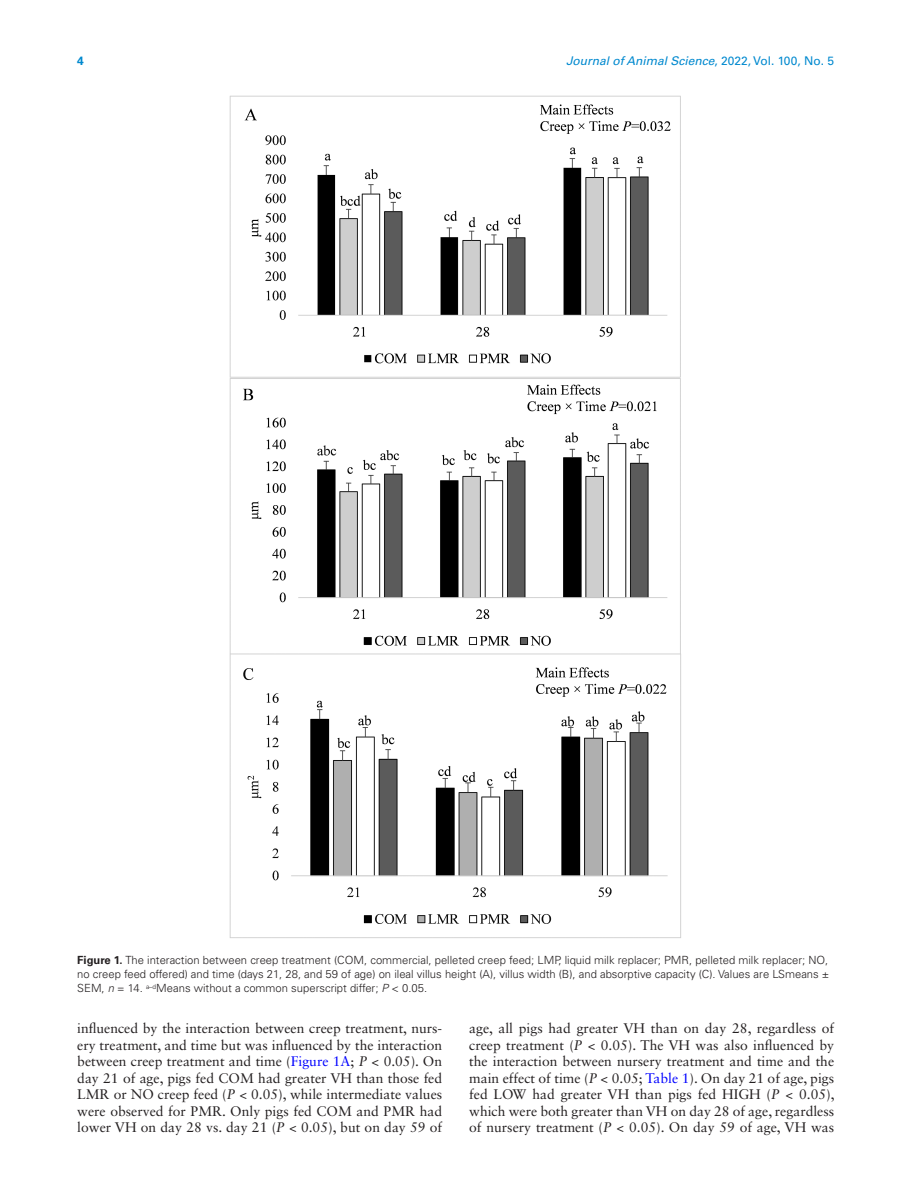
<style>
.page{position:relative;width:920px;height:1201px;background:#fff}
.page>*{position:absolute;margin:0;border:0;box-sizing:border-box;transform-origin:0 0}
.TextInd{font:13.8px/16.5px "Sabon LT Std";color:#231f20;text-align:justify}
.t1{font:italic 12px "Univers LT Std";color:#0089cf}
.t2{font:700 12px "Univers LT Std";color:#0089cf}
.FigCapt{font:300 11.25px/14.2px "Univers LT Std";color:#231f20;text-align:justify}
.s1{font-style:normal}
.s2{font-weight:700}
.s3{font-style:italic}
.s4{color:#00f}
</style>
<div class="page">
<img style="left:229px;top:95px;width:452px;height:843px">
<p class="t2" style="left:77px;top:53px;width:8px">4</p>
<p class="t1" style="left:566px;top:53px;width:270px">Journal of Animal Science<span class="s1">, 2022, Vol. 100, No. 5</span></p>
<p class="FigCapt" style="left:77px;top:952px;width:754px"><span class="s2">Figure 1.</span> The interaction between creep treatment (COM, commercial, pelleted creep feed; LMP, liquid milk replacer; PMR, pelleted milk replacer; NO, no creep feed offered) and time (days 21, 28, and 59 of age) on ileal villus height (A), villus width (B), and absorptive capacity (C). Values are LSmeans ± SEM, <span class="s3">n</span> = 14. <sup>a–d</sup>Means without a common superscript differ; <span class="s3">P</span> &lt; 0.05.</p>
<p class="TextInd" style="left:77px;top:1019px;width:366px">influenced by the interaction between creep treatment, nurs&shy;ery treatment, and time but was influenced by the interaction between creep treatment and time (<span class="s4">Figure 1A</span>; <span class="s3">P</span> &lt; 0.05). On day 21 of age, pigs fed COM had greater VH than those fed LMR or NO creep feed (<span class="s3">P</span> &lt; 0.05), while intermediate values were observed for PMR. Only pigs fed COM and PMR had lower VH on day 28 vs. day 21 (<span class="s3">P</span> &lt; 0.05), but on day 59 of</p>
<p class="TextInd" style="left:469px;top:1019px;width:367px">age, all pigs had greater VH than on day 28, regardless of creep treatment (<span class="s3">P &lt;</span> 0.05). The VH was also influenced by the interaction between nursery treatment and time and the main effect of time (<span class="s3">P</span> &lt; 0.05; <span class="s4">Table 1</span>). On day 21 of age, pigs fed LOW had greater VH than pigs fed HIGH (<span class="s3">P</span> &lt; 0.05), which were both greater than VH on day 28 of age, regardless of nursery treatment (<span class="s3">P</span> &lt; 0.05). On day 59 of age, VH was</p>
</div>
